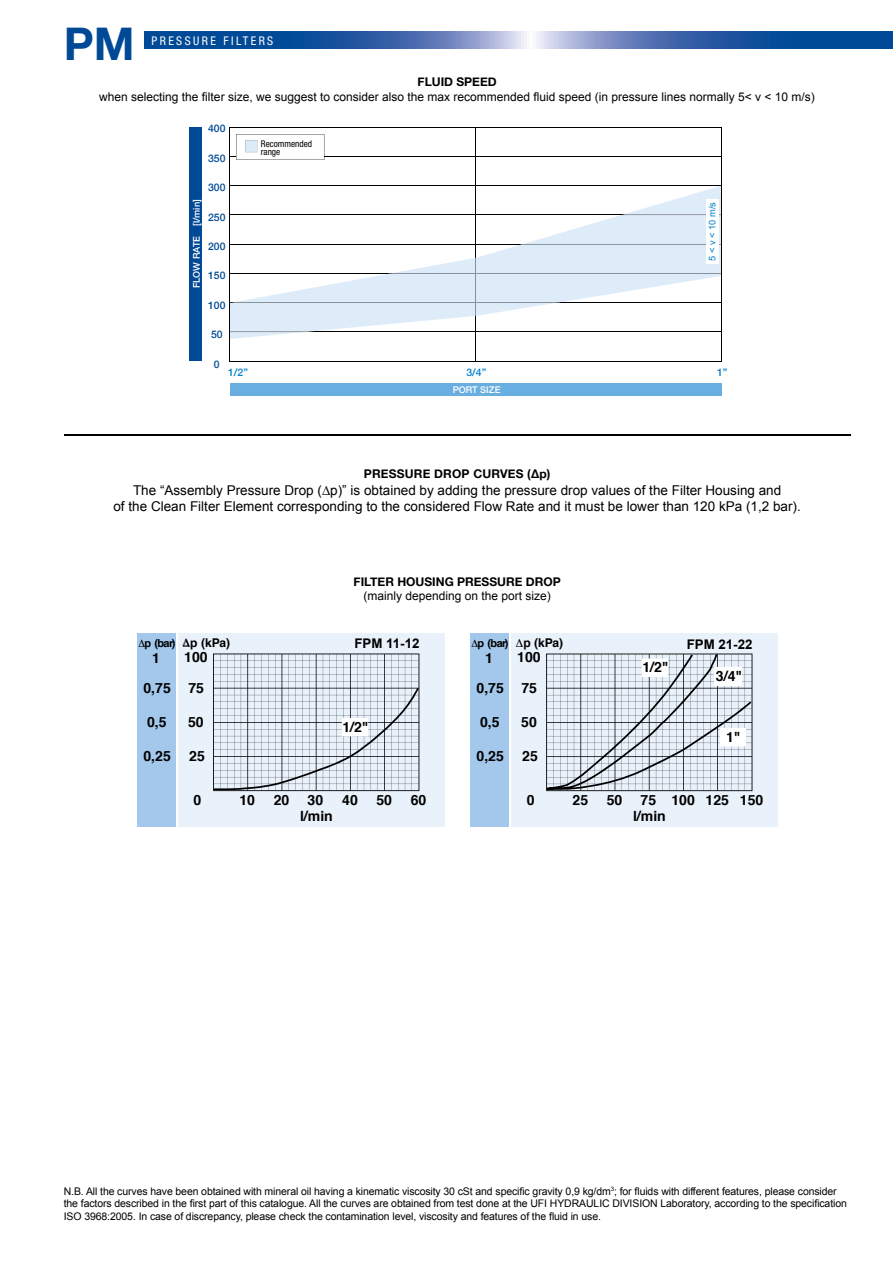
<style>
.page{position:relative;width:893px;height:1263px;background:#fff}
.page>*{position:absolute;margin:0;border:0;box-sizing:border-box;transform-origin:0 0}
.t1{font:700 45px "Helvetica Neue";color:#004996}
.t2{font:700 14.1px "Helvetica";color:#000}
.t3{font:13.5px/16.2px "Arial";color:#000;text-align:center}
.t4{font:700 13.35px "Arial";color:#000}
.t5{font:12px "Arial";color:#000}
.t6{font:700 12px "Helvetica Neue";color:#000}
.t7{font:condensed 12px "Helvetica Neue";letter-spacing:.2em;color:#fff}
.t8{font:700 12px "Helvetica";letter-spacing:-.015em;color:#000}
.t9{font:700 10.95px "Helvetica";letter-spacing:-.05em;color:#000}
.t10{font:10.5px/12.6px "Arial";letter-spacing:-.01em;color:#000}
.t11{font:500 10.35px "Helvetica Neue";color:#004996}
.t12{font:500 10.35px "Helvetica Neue";color:#0080c9}
.t13{font:500 9.3px "Helvetica Neue";color:#fff}
.t14{font:condensed 9.3px/8.1px "Helvetica Neue";color:#000}
.t15{font:9.3px "Arial";color:#0080c9}
.s1{font-family:"Arial";font-weight:400;font-size:11.4px}
</style>
<div class="page">
<svg style="left:145px;top:32px;width:748px;height:17px;background:#3d6cad"></svg>
<hr style="left:64px;top:434px;width:786px;height:1px;background:#000">
<div style="left:510px;top:633px;width:268px;height:194px;background:#e9f1fb"></div>
<svg style="left:546px;top:653px;width:206px;height:138px"></svg>
<div style="left:470px;top:633px;width:40px;height:194px;background:#a3c8ec"></div>
<hr style="left:509px;top:633px;width:2px;height:194px;background:#fff">
<div style="left:177px;top:633px;width:267px;height:194px;background:#e9f1fb"></div>
<svg style="left:213px;top:653px;width:206px;height:138px"></svg>
<div style="left:137px;top:633px;width:40px;height:194px;background:#a3c8ec"></div>
<hr style="left:176px;top:633px;width:2px;height:194px;background:#fff">
<hr style="left:476px;top:127px;width:1px;height:234px;background:#000">
<div style="left:190px;top:127px;width:12px;height:234px;background:#004996"></div>
<div style="left:230px;top:383px;width:492px;height:12px;background:#68aee1"></div>
<hr style="left:230px;top:156px;width:492px;height:1px;background:#000">
<hr style="left:230px;top:185px;width:492px;height:1px;background:#000">
<hr style="left:230px;top:361px;width:492px;height:1px;background:#000">
<svg style="left:236px;top:134px;width:88px;height:26px"></svg>
<hr style="left:230px;top:127px;width:492px;height:1px;background:#000">
<svg style="left:231px;top:186px;width:490px;height:153px"></svg>
<svg style="left:621px;top:215px;width:100px;height:1px"></svg>
<svg style="left:231px;top:332px;width:76px;height:1px"></svg>
<svg style="left:522px;top:244px;width:199px;height:1px"></svg>
<svg style="left:231px;top:258px;width:490px;height:58px"></svg>
<hr style="left:721px;top:127px;width:1px;height:234px;background:#000">
<hr style="left:230px;top:127px;width:1px;height:234px;background:#000">
<div style="left:706px;top:199px;width:13px;height:65px;background:#fff"></div>
<h1 class="t1" style="left:64px;top:8px;width:72px">PM</h1>
<p class="t7" style="left:152px;top:34px;width:123px">PRESSURE FILTERS</p>
<p class="t6" style="left:418px;top:72px;width:81px">FLUID SPEED</p>
<p class="t5" style="left:99px;top:88px;width:717px">when selecting the filter size, we suggest to consider also the max recommended fluid speed (in pressure lines normally 5&lt; v &lt; 10 m/s)</p>
<p class="t11" style="left:208px;top:120px;width:19px">400</p>
<p class="t11" style="left:208px;top:150px;width:19px">350</p>
<p class="t11" style="left:208px;top:179px;width:19px">300</p>
<p class="t11" style="left:208px;top:209px;width:19px">250</p>
<p class="t11" style="left:208px;top:238px;width:19px">200</p>
<p class="t11" style="left:208px;top:267px;width:19px">150</p>
<p class="t11" style="left:208px;top:297px;width:19px">100</p>
<p class="t11" style="left:211px;top:326px;width:13px">50</p>
<p class="t11" style="left:214px;top:356px;width:7px">0</p>
<p class="t14" style="left:261px;top:139px;width:53px">Recommended range</p>
<p class="t13" style="left:189px;top:288px;width:91px;rotate:-90deg">FLOW RATE [l/min]</p>
<p class="t15" style="left:706px;top:261px;width:60px;rotate:-90deg">5 &lt; v &lt; 10 m/s</p>
<p class="t12" style="left:228px;top:364px;width:21px">1/2”</p>
<p class="t12" style="left:717px;top:364px;width:12px">1”</p>
<p class="t13" style="left:453px;top:382px;width:49px">PORT SIZE</p>
<p class="t12" style="left:466px;top:364px;width:21px">3/4”</p>
<p class="t6" style="left:364px;top:464px;width:188px">PRESSURE DROP CURVES (∆p)</p>
<p class="t3" style="left:113px;top:482px;width:689px">The “Assembly Pressure Drop (∆p)” is obtained by adding the pressure drop values of the Filter Housing and<br>of the Clean Filter Element corresponding to the considered Flow Rate and it must be lower than 120 kPa (1,2 bar).</p>
<p class="t6" style="left:354px;top:572px;width:209px">FILTER HOUSING PRESSURE DROP</p>
<p class="t5" style="left:363px;top:588px;width:189px">(mainly depending on the port size)</p>
<p class="t8" style="left:523px;top:633px;width:41px">p (kPa)</p>
<p class="t8" style="left:182px;top:633px;width:49px"><span class="s1">∆</span>p (kPa)</p>
<p class="t4" style="left:687px;top:636px;width:67px">FPM 21-22</p>
<p class="t9" style="left:145px;top:634px;width:32px">p (bar)</p>
<p class="t9" style="left:478px;top:634px;width:32px">p (bar)</p>
<p class="t4" style="left:354px;top:635px;width:67px">FPM 11-12</p>
<h2 class="t2" style="left:152px;top:646px;width:9px">1</h2>
<h2 class="t2" style="left:143px;top:676px;width:29px">0,75</h2>
<h2 class="t2" style="left:184px;top:646px;width:25px">100</h2>
<h2 class="t2" style="left:188px;top:676px;width:17px">75</h2>
<h2 class="t2" style="left:485px;top:646px;width:9px">1</h2>
<h2 class="t2" style="left:477px;top:676px;width:29px">0,75</h2>
<h2 class="t2" style="left:517px;top:646px;width:25px">100</h2>
<h2 class="t2" style="left:521px;top:676px;width:17px">75</h2>
<h2 class="t2" style="left:642px;top:655px;width:28px">1/2"</h2>
<h2 class="t2" style="left:716px;top:664px;width:28px">3/4"</h2>
<h2 class="t2" style="left:147px;top:710px;width:21px">0,5</h2>
<h2 class="t2" style="left:188px;top:711px;width:17px">50</h2>
<h2 class="t2" style="left:342px;top:715px;width:28px">1/2"</h2>
<h2 class="t2" style="left:480px;top:710px;width:21px">0,5</h2>
<h2 class="t2" style="left:521px;top:711px;width:17px">50</h2>
<h2 class="t2" style="left:726px;top:725px;width:16px">1"</h2>
<h2 class="t2" style="left:143px;top:745px;width:29px">0,25</h2>
<h2 class="t2" style="left:189px;top:745px;width:17px">25</h2>
<h2 class="t2" style="left:477px;top:745px;width:29px">0,25</h2>
<h2 class="t2" style="left:522px;top:745px;width:17px">25</h2>
<h2 class="t2" style="left:194px;top:788px;width:9px">0</h2>
<h2 class="t2" style="left:239px;top:788px;width:17px">10</h2>
<h2 class="t2" style="left:274px;top:788px;width:17px">20</h2>
<h2 class="t2" style="left:342px;top:788px;width:17px">40</h2>
<h2 class="t2" style="left:376px;top:788px;width:17px">50</h2>
<h2 class="t2" style="left:411px;top:788px;width:17px">60</h2>
<h2 class="t2" style="left:308px;top:788px;width:17px">30</h2>
<h2 class="t2" style="left:527px;top:788px;width:9px">0</h2>
<h2 class="t2" style="left:573px;top:788px;width:17px">25</h2>
<h2 class="t2" style="left:607px;top:788px;width:17px">50</h2>
<h2 class="t2" style="left:671px;top:788px;width:93px">100 125 150</h2>
<h2 class="t2" style="left:641px;top:788px;width:17px">75</h2>
<h2 class="t2" style="left:300px;top:804px;width:34px">l/min</h2>
<h2 class="t2" style="left:633px;top:804px;width:34px">l/min</h2>
<p class="t10" style="left:64px;top:1185px;width:785px">N.B. All the curves have been obtained with mineral oil having a kinematic viscosity 30 cSt and specific gravity 0,9 kg/dm<sup>3</sup>; for fluids with different features, please consider the factors described in the first part of this catalogue. All the curves are obtained from test done at the UFI HYDRAULIC DIVISION Laboratory, according to the specification<br>ISO 3968:2005. In case of discrepancy, please check the contamination level, viscosity and features of the fluid in use.</p>
</div>
